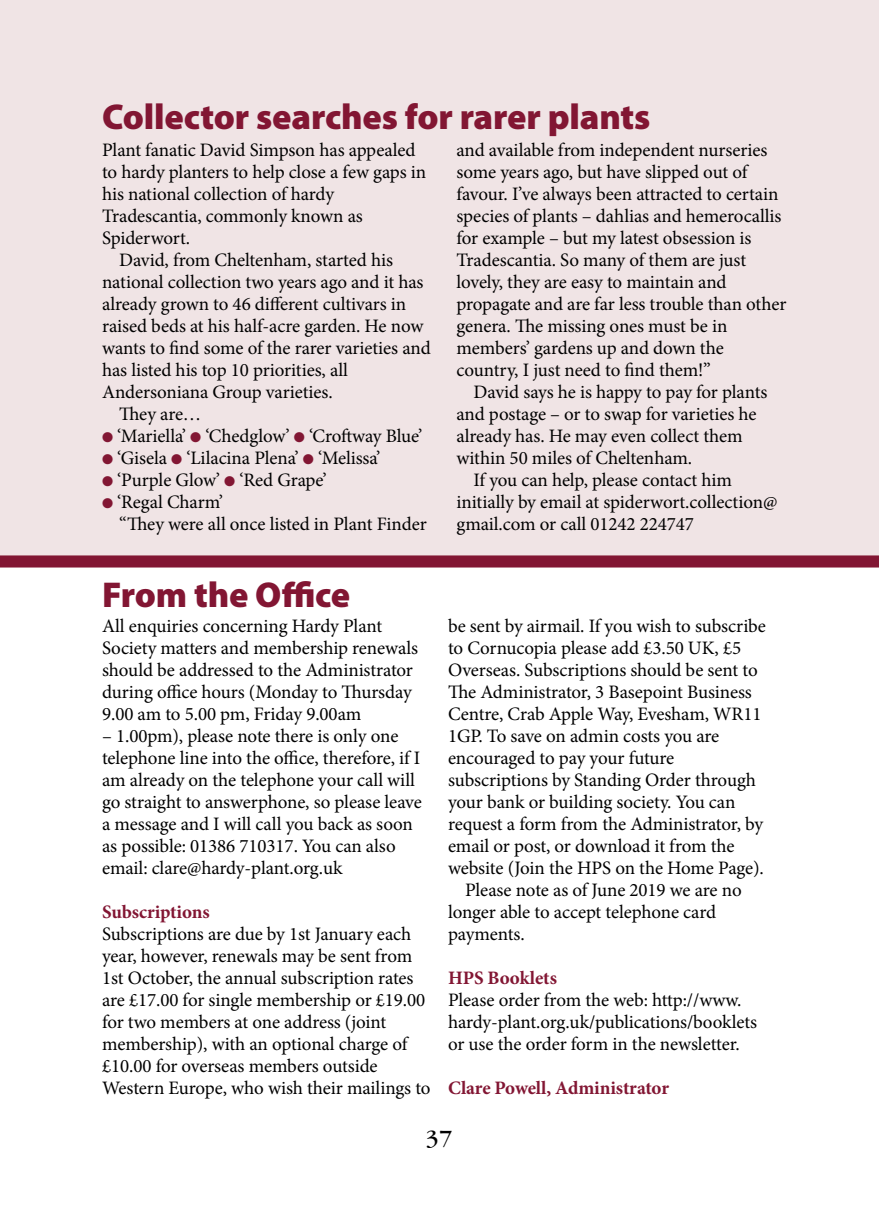
<style>
.page{position:relative;width:879px;height:1225px;background:#fff}
.page>*{position:absolute;margin:0;border:0;box-sizing:border-box;transform-origin:0 0}
.crossheads_14pt_gree{font:900 36px "Myriad Pro";letter-spacing:-.005em;color:#821633}
.t1{font:24px "Garamond IT Cby BT";color:#000}
.text{font:19px/22px "Minion Pro";letter-spacing:-.01em;color:#000}
.text-2{font:700 19px "Minion Pro";letter-spacing:-.01em;color:#821633}
.s1{color:#821633}
.s2{font-weight:700;color:#821633}
</style>
<div class="page">
<div style="left:0;top:0;width:879px;height:567px;background:#f0e4e5"></div>
<div style="left:0;top:555px;width:879px;height:12px;background:#821633"></div>
<p class="crossheads_14pt_gree" style="left:102px;top:96px;width:550px">Collector searches for rarer plants</p>
<p class="text" style="left:102px;top:139px;width:326px">Plant fanatic David Simpson has appealed to hardy planters to help close a few gaps in his national collection of hardy<br>Tradescantia, commonly known as<br>Spiderwort.</p>
<p class="text" style="left:102px;top:249px;width:330px;text-indent:17px">David, from Cheltenham, started his national collection two years ago and it has already grown to 46 different cultivars in raised beds at his half-acre garden. He now wants to find some of the rarer varieties and has listed his top 10 priorities, all Andersoniana Group varieties.</p>
<p class="text" style="left:119px;top:403px;width:84px">They are…</p>
<p class="text" style="left:102px;top:425px;width:322px"><span class="s1">●</span> ‘Mariella’ <span class="s1">●</span> ‘Chedglow’ <span class="s1">●</span> ‘Croftway Blue’</p>
<p class="text" style="left:102px;top:447px;width:280px"><span class="s1">●</span> ‘Gisela <span class="s1">●</span> ‘Lilacina Plena’ <span class="s1">●</span> ‘Melissa’</p>
<p class="text" style="left:102px;top:469px;width:226px"><span class="s1">●</span> ‘Purple Glow’ <span class="s1">●</span> ‘Red Grape’</p>
<p class="text" style="left:102px;top:491px;width:122px"><span class="s1">●</span> ‘Regal Charm’</p>
<p class="text" style="left:119px;top:513px;width:309px">“They were all once listed in Plant Finder</p>
<p class="text" style="left:456px;top:139px;width:331px">and available from independent nurseries some years ago, but have slipped out of favour. I’ve always been attracted to certain species of plants – dahlias and hemerocallis for example – but my latest obsession is Tradescantia. So many of them are just lovely, they are easy to maintain and propagate and are far less trouble than other genera. The missing ones must be in members’ gardens up and down the country, I just need to find them!”</p>
<p class="text" style="left:456px;top:381px;width:312px;text-indent:17px">David says he is happy to pay for plants and postage – or to swap for varieties he already has. He may even collect them within 50 miles of Cheltenham.</p>
<p class="text" style="left:456px;top:469px;width:322px;text-indent:17px">If you can help, please contact him initially by email at spiderwort.collection@ gmail.com or call 01242 224747</p>
<p class="crossheads_14pt_gree" style="left:102px;top:575px;width:250px">From the Office</p>
<p class="text" style="left:102px;top:615px;width:318px">All enquiries concerning Hardy Plant Society matters and membership renewals should be addressed to the Administrator during office hours (Monday to Thursday 9.00 am to 5.00 pm, Friday 9.00am</p>
<p class="text" style="left:102px;top:725px;width:321px">– 1.00pm), please note there is only one telephone line into the office, therefore, if I am already on the telephone your call will go straight to answerphone, so please leave a message and I will call you back as soon as possible: 01386 710317. You can also email: clare@hardy-plant.org.uk</p>
<p class="text-2" style="left:102px;top:898px;width:109px">Subscriptions</p>
<p class="text" style="left:102px;top:923px;width:330px">Subscriptions are due by 1st January each year, however, renewals may be sent from 1st October, the annual subscription rates are £17.00 for single membership or £19.00 for two members at one address (joint membership), with an optional charge of £10.00 for overseas members outside Western Europe, who wish their mailings to</p>
<p class="text" style="left:448px;top:615px;width:319px">be sent by airmail. If you wish to subscribe to Cornucopia please add £3.50 UK, £5<br>Overseas. Subscriptions should be sent to The Administrator, 3 Basepoint Business Centre, Crab Apple Way, Evesham, WR11<br>1GP. To save on admin costs you are encouraged to pay your future subscriptions by Standing Order through your bank or building society. You can request a form from the Administrator, by email or post, or download it from the website (Join the HPS on the Home Page).</p>
<p class="text" style="left:448px;top:879px;width:295px;text-indent:17px">Please note as of June 2019 we are no longer able to accept telephone card payments.</p>
<p class="text" style="left:448px;top:967px;width:310px"><span class="s2">HPS Booklets<br></span>Please order from the web: http://www. hardy-plant.org.uk/publications/booklets or use the order form in the newsletter.</p>
<p class="text-2" style="left:448px;top:1074px;width:222px">Clare Powell, Administrator</p>
<p class="t1" style="left:426px;top:1124px;width:28px">37</p>
</div>
